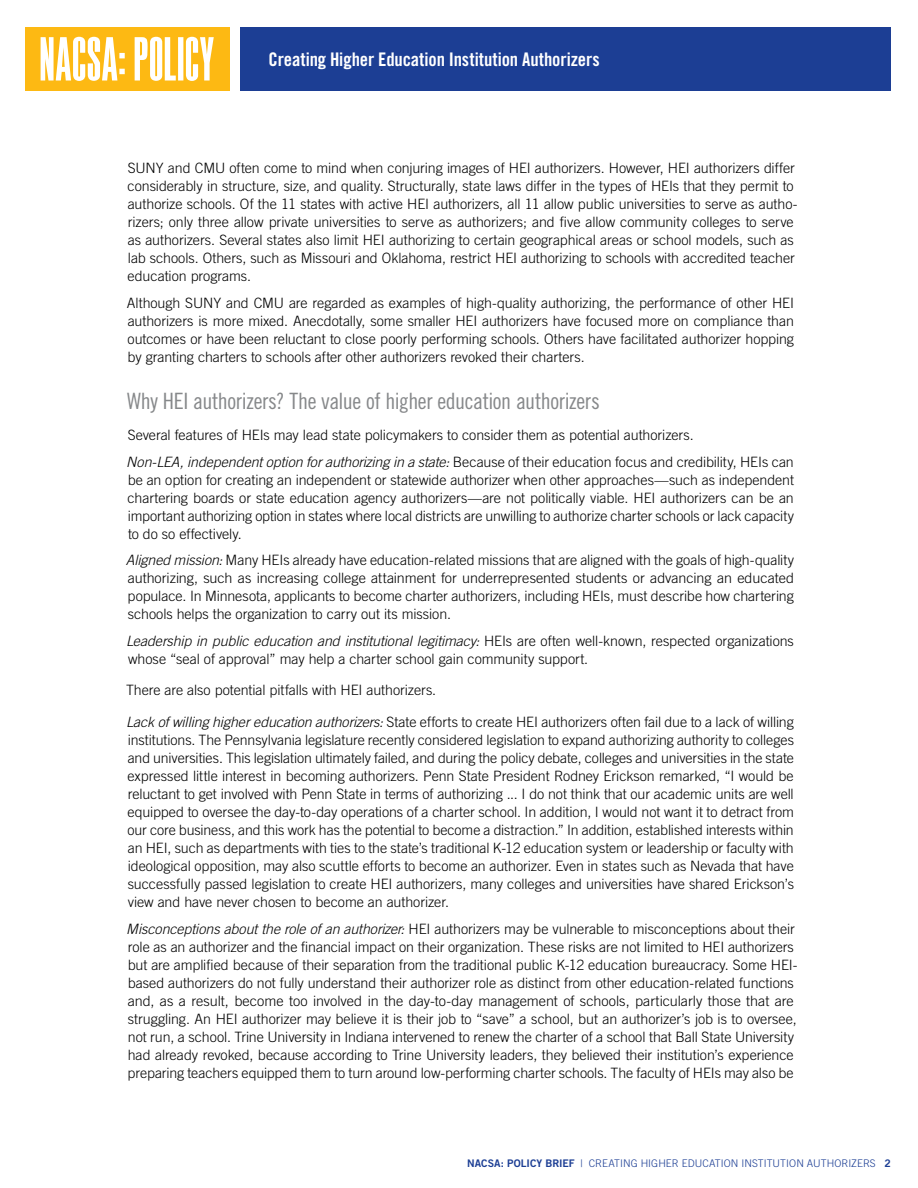
<style>
.page{position:relative;width:918px;height:1188px;background:#fff}
.page>*{position:absolute;margin:0;border:0;box-sizing:border-box;transform-origin:0 0}
.t1{font:22.5px "Trade Gothic LT Std Cn 18";letter-spacing:-.015em;color:#86888a}
.t2{font:18.75px "Trade Gothic LT Std Bd Cn 20";letter-spacing:-.005em;color:#fff}
.t3{font:300 14.25px/18px "Trade Gothic LT Std";letter-spacing:-.005em;color:#000}
.t4{font:300 10.5px "Trade Gothic LT Std";letter-spacing:.005em;color:#1c3e94}
.s1{font-style:italic}
.s2{font-family:"Trade Gothic LT Std Bd 2";font-weight:400}
</style>
<div class="page">
<div style="left:25px;top:27px;width:205px;height:64px;background:#fdb913"></div>
<svg style="left:41px;top:37px;width:173px;height:44px"></svg>
<div style="left:241px;top:27px;width:650px;height:64px;background:#1c3e94"></div>
<h2 class="t2" style="left:269px;top:48px;width:333px">Creating Higher Education Institution Authorizers</h2>
<p class="t3" style="left:128px;top:159px;width:672px">SUNY and CMU often come to mind when conjuring images of HEI authorizers. However, HEI authorizers differ considerably in structure, size, and quality. Structurally, state laws differ in the types of HEIs that they permit to authorize schools. Of the 11 states with active HEI authorizers, all 11 allow public universities to serve as autho&shy;rizers; only three allow private universities to serve as authorizers; and five allow community colleges to serve as authorizers. Several states also limit HEI authorizing to certain geographical areas or school models, such as lab schools. Others, such as Missouri and Oklahoma, restrict HEI authorizing to schools with accredited teacher education programs.</p>
<p class="t3" style="left:127px;top:294px;width:669px;text-align:justify">Although SUNY and CMU are regarded as examples of high-quality authorizing, the performance of other HEI authorizers is more mixed. Anecdotally, some smaller HEI authorizers have focused more on compliance than outcomes or have been reluctant to close poorly performing schools. Others have facilitated authorizer hopping by granting charters to schools after other authorizers revoked their charters.</p>
<h1 class="t1" style="left:127px;top:387px;width:474px">Why HEI authorizers? The value of higher education authorizers</h1>
<p class="t3" style="left:126px;top:421px;width:669px;line-height:26.7px">Several features of HEIs may lead state policymakers to consider them as potential authorizers.<br><span class="s1">Non-LEA, independent option for authorizing in a state:</span> Because of their education focus and credibility, HEIs can</p>
<p class="t3" style="left:128px;top:470px;width:668px;text-align:justify">be an option for creating an independent or statewide authorizer when other approaches—such as independent chartering boards or state education agency authorizers—are not politically viable. HEI authorizers can be an important authorizing option in states where local districts are unwilling to authorize charter schools or lack capacity to do so effectively.</p>
<p class="t3" style="left:126px;top:551px;width:670px;text-align:justify"><span class="s1">Aligned mission:</span> Many HEIs already have education-related missions that are aligned with the goals of high-quality authorizing, such as increasing college attainment for underrepresented students or advancing an educated populace. In Minnesota, applicants to become charter authorizers, including HEIs, must describe how chartering schools helps the organization to carry out its mission.</p>
<p class="t3" style="left:126px;top:632px;width:669px"><span class="s1">Leadership in public education and institutional legitimacy:</span> HEIs are often well-known, respected organizations whose “seal of approval” may help a charter school gain community support.</p>
<p class="t3" style="left:126px;top:681px;width:312px">There are also potential pitfalls with HEI authorizers.</p>
<p class="t3" style="left:126px;top:713px;width:669px;text-align:justify"><span class="s1">Lack of willing higher education authorizers:</span> State efforts to create HEI authorizers often fail due to a lack of willing institutions. The Pennsylvania legislature recently considered legislation to expand authorizing authority to colleges and universities. This legislation ultimately failed, and during the policy debate, colleges and universities in the state expressed little interest in becoming authorizers. Penn State President Rodney Erickson remarked, “I would be reluctant to get involved with Penn State in terms of authorizing ... I do not think that our academic units are well equipped to oversee the day-to-day operations of a charter school. In addition, I would not want it to detract from our core business, and this work has the potential to become a distraction.” In addition, established interests within an HEI, such as departments with ties to the state’s traditional K-12 education system or leadership or faculty with ideological opposition, may also scuttle efforts to become an authorizer. Even in states such as Nevada that have successfully passed legislation to create HEI authorizers, many colleges and universities have shared Erickson’s view and have never chosen to become an authorizer.</p>
<p class="t3" style="left:126px;top:919px;width:673px"><span class="s1">Misconceptions about the role of an authorizer:</span> HEI authorizers may be vulnerable to misconceptions about their role as an authorizer and the financial impact on their organization. These risks are not limited to HEI authorizers but are amplified because of their separation from the traditional public K-12 education bureaucracy. Some HEI&shy;based authorizers do not fully understand their authorizer role as distinct from other education-related functions and, as a result, become too involved in the day-to-day management of schools, particularly those that are struggling. An HEI authorizer may believe it is their job to “save” a school, but an authorizer’s job is to oversee, not run, a school. Trine University in Indiana intervened to renew the charter of a school that Ball State University had already revoked, because according to Trine University leaders, they believed their institution’s experience preparing teachers equipped them to turn around low-performing charter schools. The faculty of HEIs may also be</p>
<p class="t4" style="left:467px;top:1157px;width:425px"><span class="s2">NACSA: POLICY BRIEF</span> | CREATING HIGHER EDUCATION INSTITUTION AUTHORIZERS <span class="s2">2</span></p>
</div>
